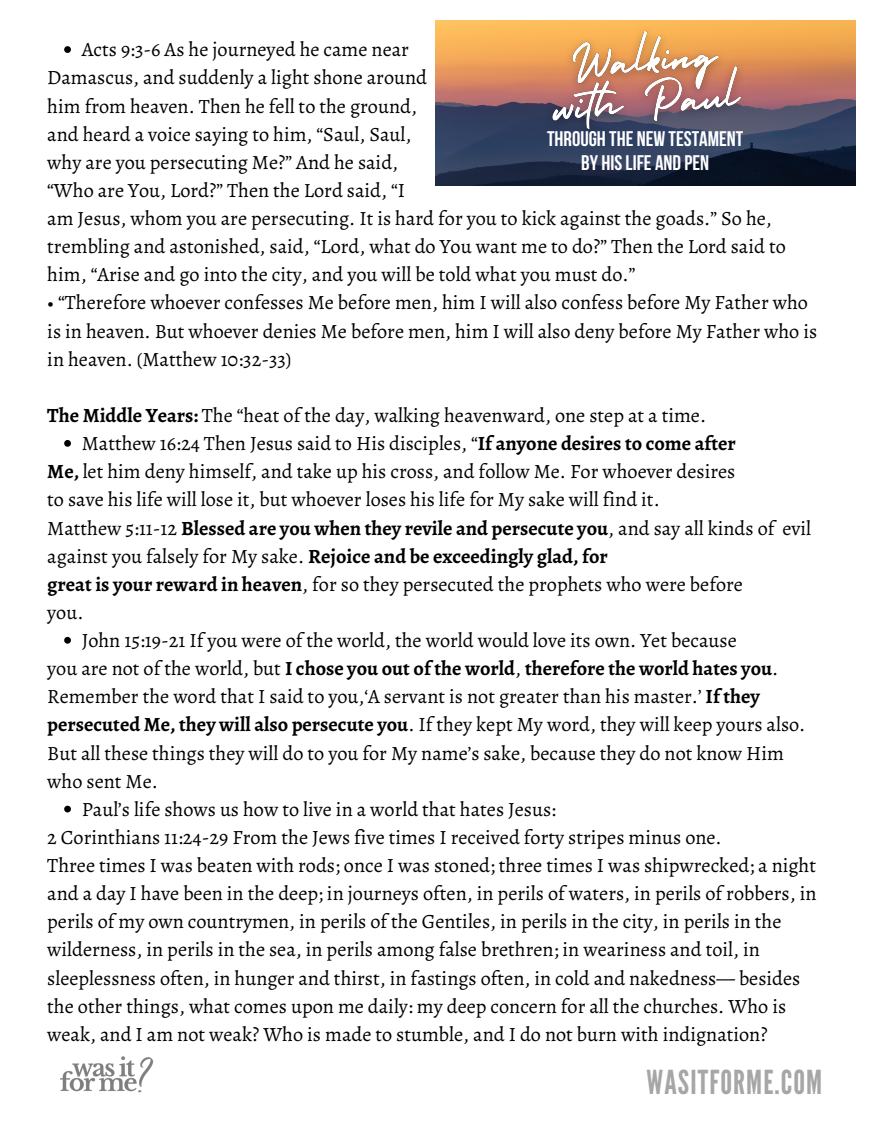
<style>
.page{position:relative;width:870px;height:1125px;background:#fff}
.page>*{position:absolute;margin:0;border:0;box-sizing:border-box;transform-origin:0 0}
.t1{font:33px "League Gothic";letter-spacing:.035em;color:#a6a6a6}
.t2{font:700 21.08px/24px "Bebas Neue";color:#fff;text-align:center}
.t3{font:20.25px/28.1px "Alegreya";color:#000}
.t4{font:700 20.25px/28.1px "Alegreya";color:#000}
.s1{font-weight:700}
.s2{font-weight:400}
</style>
<div class="page">
<svg style="left:64px;top:46px;width:7px;height:7px"></svg>
<svg style="left:64px;top:440px;width:7px;height:7px"></svg>
<svg style="left:64px;top:637px;width:7px;height:7px"></svg>
<svg style="left:64px;top:806px;width:7px;height:6px"></svg>
<img style="left:60px;top:1056px;width:94px;height:37px">
<img style="left:435px;top:20px;width:420px;height:166px">
<img style="left:531px;top:20px;width:225px;height:128px">
<p class="t3" style="left:82px;top:35px;width:328px">Acts 9:3-6 As he journeyed he came near</p>
<p class="t3" style="left:47px;top:64px;width:381px">Damascus, and suddenly a light shone around</p>
<p class="t3" style="left:47px;top:92px;width:371px">him from heaven. Then he fell to the ground,</p>
<p class="t3" style="left:47px;top:120px;width:365px">and heard a voice saying to him, “Saul, Saul,</p>
<p class="t3" style="left:47px;top:148px;width:352px">why are you persecuting Me?” And he said,</p>
<p class="t3" style="left:47px;top:176px;width:359px">“Who are You, Lord?” Then the Lord said, “I</p>
<p class="t3" style="left:47px;top:204px;width:739px">am Jesus, whom you are persecuting. It is hard for you to kick against the goads.” So he, trembling and astonished, said, “Lord, what do You want me to do?” Then the Lord said to him, “Arise and go into the city, and you will be told what you must do.”</p>
<p class="t3" style="left:47px;top:289px;width:771px">• “Therefore whoever confesses Me before men, him I will also confess before My Father who is in heaven. But whoever denies Me before men, him I will also deny before My Father who is in heaven. (Matthew 10:32-33)</p>
<p class="t3" style="left:47px;top:401px;width:660px"><span class="s1">The Middle Years:</span> The “heat of the day, walking heavenward, one step at a time.</p>
<p class="t3" style="left:47px;top:457px;width:689px"><span class="s1">Me,</span> let him deny himself, and take up his cross, and follow Me. For whoever desires</p>
<p class="t3" style="left:47px;top:486px;width:613px">to save his life will lose it, but whoever loses his life for My sake will find it.</p>
<p class="t4" style="left:47px;top:514px;width:765px"><span class="s2">Matthew 5:11-12</span> Blessed are you when they revile and persecute you<span class="s2">, and say all kinds of evil against you falsely for My sake.</span> Rejoice and be exceedingly glad, for</p>
<p class="t3" style="left:47px;top:570px;width:696px"><span class="s1">great is your reward in heaven</span>, for so they persecuted the prophets who were before</p>
<p class="t3" style="left:47px;top:598px;width:38px">you.</p>
<p class="t3" style="left:47px;top:654px;width:759px">you are not of the world, but <span class="s1">I chose you out of the world</span>, <span class="s1">therefore the world hates you</span>.<br>Remember the word that I said to you,‘A servant is not greater than his master.’ <span class="s1">If they persecuted Me, they will also persecute you</span>. If they kept My word, they will keep yours also.<br>But all these things they will do to you for My name’s sake, because they do not know Him who sent Me.</p>
<p class="t2" style="left:546px;top:129px;width:198px">THROUGH THE NEW TESTAMENT<br>BY HISLIFE AND PEN</p>
<p class="t3" style="left:82px;top:429px;width:655px">Matthew 16:24 Then Jesus said to His disciples, “<span class="s1">If anyone desires to come after</span></p>
<p class="t3" style="left:82px;top:626px;width:656px">John 15:19-21 If you were of the world, the world would love its own. Yet because</p>
<p class="t3" style="left:82px;top:795px;width:475px">Paul’s life shows us how to live in a world that hates Jesus:</p>
<p class="t3" style="left:47px;top:823px;width:675px">2 Corinthians 11:24-29 From the Jews five times I received forty stripes minus one.</p>
<p class="t3" style="left:47px;top:851px;width:770px">Three times I was beaten with rods; once I was stoned; three times I was shipwrecked; a night and a day I have been in the deep; in journeys often, in perils of waters, in perils of robbers, in perils of my own countrymen, in perils of the Gentiles, in perils in the city, in perils in the wilderness, in perils in the sea, in perils among false brethren; in weariness and toil, in sleeplessness often, in hunger and thirst, in fastings often, in cold and nakedness— besides the other things, what comes upon me daily: my deep concern for all the churches. Who is weak, and I am not weak? Who is made to stumble, and I do not burn with indignation?</p>
<p class="t1" style="left:646px;top:1063px;width:177px">WASITFORME.COM</p>
</div>
